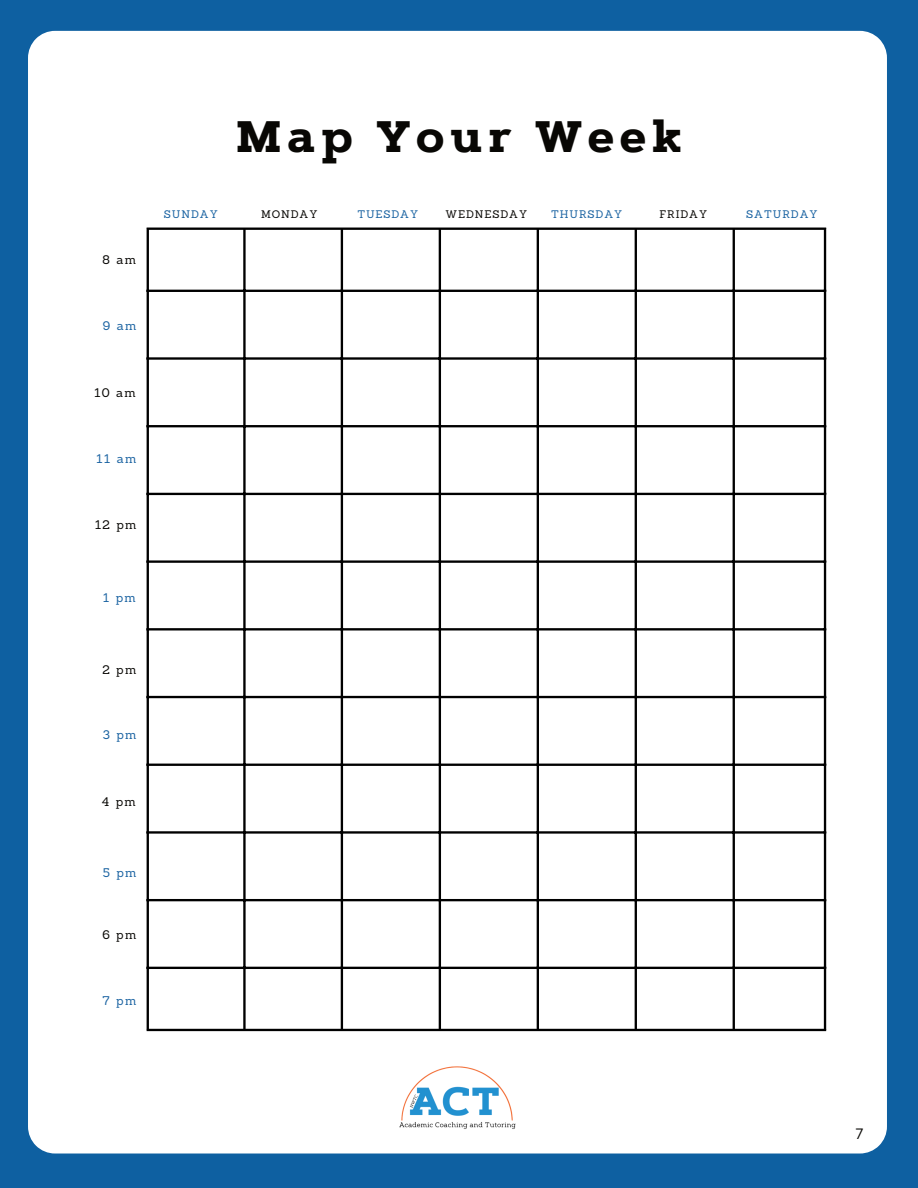
<style>
.page{position:relative;width:918px;height:1188px;background:#0e60a1}
.page>*{position:absolute;margin:0;border:0;box-sizing:border-box;transform-origin:0 0}
.t1{font:700 43.95px "Artegra Slab";letter-spacing:.13em;color:#080704}
.t2{font:15px "Artegra Sans";color:#080704}
.t3{font:12.15px "Sanchez";letter-spacing:.105em;color:#080704}
.t4{font:12.15px "Sanchez";letter-spacing:.105em;color:#1962a1}
.t5{font:10.65px "Sanchez";letter-spacing:.08em;color:#1962a1}
.t6{font:10.65px "Sanchez";letter-spacing:.08em;color:#080704}
</style>
<div class="page">
<div style="left:28px;top:31px;width:859px;height:1123px;background:#fff"></div>
<hr style="left:147px;top:230px;width:2px;height:799px;background:#000">
<hr style="left:243px;top:230px;width:3px;height:799px;background:#000">
<hr style="left:341px;top:230px;width:2px;height:799px;background:#000">
<hr style="left:439px;top:230px;width:2px;height:799px;background:#000">
<hr style="left:537px;top:230px;width:2px;height:799px;background:#000">
<hr style="left:635px;top:230px;width:2px;height:799px;background:#000">
<hr style="left:733px;top:230px;width:2px;height:799px;background:#000">
<hr style="left:824px;top:230px;width:2px;height:799px;background:#000">
<hr style="left:147px;top:228px;width:679px;height:2px;background:#000">
<hr style="left:147px;top:290px;width:679px;height:2px;background:#000">
<hr style="left:147px;top:357px;width:679px;height:3px;background:#000">
<hr style="left:147px;top:425px;width:679px;height:2px;background:#000">
<hr style="left:147px;top:493px;width:679px;height:2px;background:#000">
<hr style="left:147px;top:560px;width:679px;height:3px;background:#000">
<hr style="left:147px;top:628px;width:679px;height:3px;background:#000">
<hr style="left:147px;top:696px;width:679px;height:2px;background:#000">
<hr style="left:147px;top:764px;width:679px;height:2px;background:#000">
<hr style="left:147px;top:831px;width:679px;height:3px;background:#000">
<hr style="left:147px;top:899px;width:679px;height:2px;background:#000">
<hr style="left:147px;top:967px;width:679px;height:2px;background:#000">
<hr style="left:147px;top:1029px;width:679px;height:2px;background:#000">
<img style="left:387px;top:1031px;width:141px;height:123px">
<p class="t3" style="left:103px;top:252px;width:35px">8 am</p>
<p class="t4" style="left:103px;top:318px;width:35px">9 am</p>
<p class="t3" style="left:94px;top:385px;width:43px">10 am</p>
<p class="t4" style="left:97px;top:451px;width:41px">11 am</p>
<p class="t3" style="left:95px;top:517px;width:43px">12 pm</p>
<p class="t4" style="left:103px;top:589px;width:34px">1 pm</p>
<p class="t3" style="left:103px;top:662px;width:35px">2 pm</p>
<p class="t4" style="left:103px;top:727px;width:35px">3 pm</p>
<p class="t3" style="left:102px;top:794px;width:35px">4 pm</p>
<p class="t4" style="left:103px;top:865px;width:35px">5 pm</p>
<p class="t3" style="left:102px;top:926px;width:35px">6 pm</p>
<p class="t4" style="left:103px;top:993px;width:35px">7 pm</p>
<h1 class="t1" style="left:236px;top:104px;width:448px">Map Your Week</h1>
<p class="t5" style="left:164px;top:207px;width:56px">SUNDAY</p>
<p class="t6" style="left:261px;top:207px;width:58px">MONDAY</p>
<p class="t6" style="left:446px;top:207px;width:83px">WEDNESDAY</p>
<p class="t6" style="left:660px;top:207px;width:49px">FRIDAY</p>
<p class="t5" style="left:357px;top:207px;width:62px">TUESDAY</p>
<p class="t5" style="left:551px;top:207px;width:73px">THURSDAY</p>
<p class="t5" style="left:746px;top:207px;width:73px">SATURDAY</p>
<h2 class="t2" style="left:855px;top:1123px;width:10px">7</h2>
</div>
